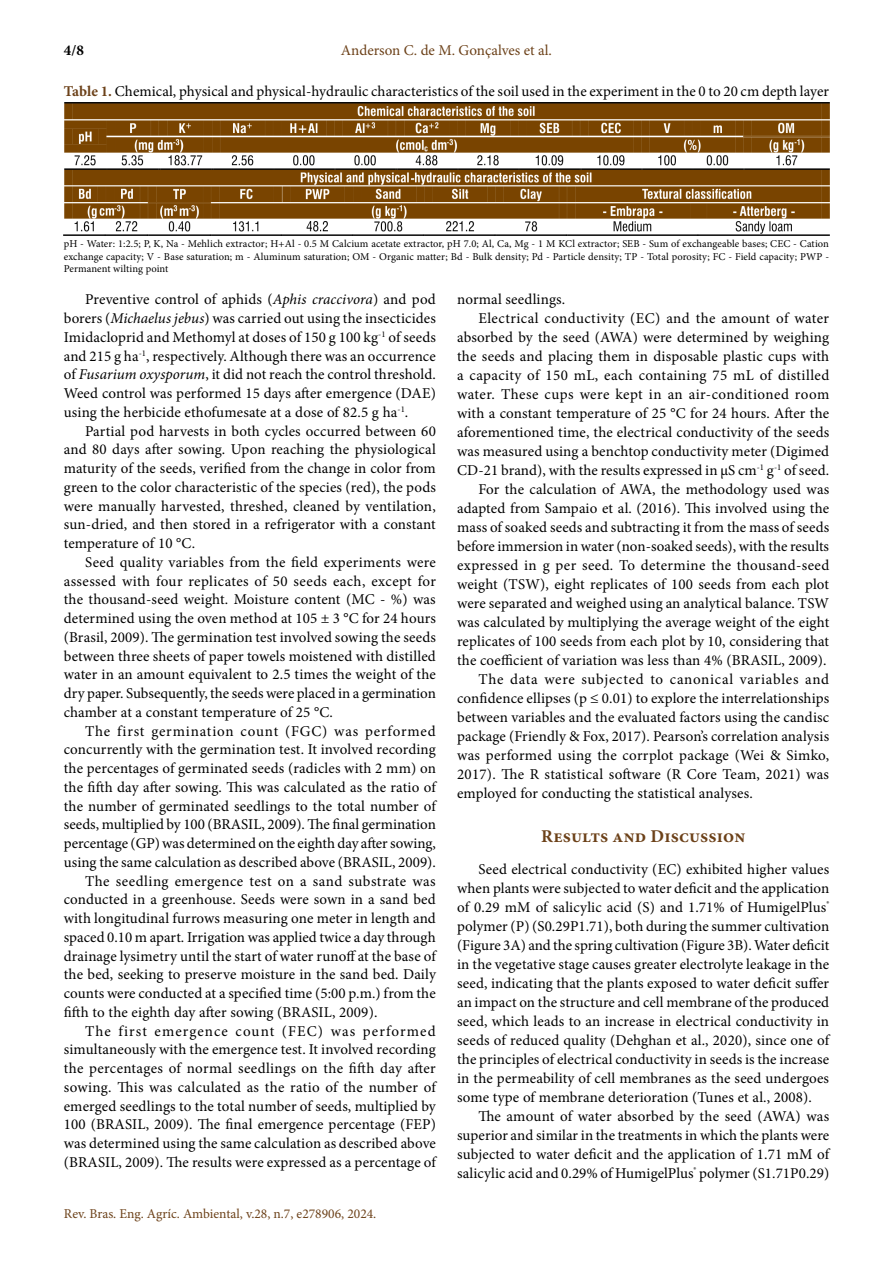
<style>
.page{position:relative;width:893px;height:1263px;background:#fff}
.page>*{position:absolute;margin:0;border:0;box-sizing:border-box;transform-origin:0 0}
.t1{font:700 18px "Minion Pro";letter-spacing:.01em;color:#6c4119}
.t2{font:15px/18.8px "Minion Pro";letter-spacing:.005em;color:#000;text-align:justify}
.t3{font:15px "Minion Pro";letter-spacing:.025em;color:#000}
.t4{font:15px "Minion Pro";letter-spacing:.03em;color:#000}
.t5{font:15px "Minion Pro";letter-spacing:.045em;color:#000}
.t6{font:15px "Minion Pro";letter-spacing:.055em;color:#000}
.t7{font:15px "Minion Pro";letter-spacing:.07em;color:#000}
.t8{font:15px "Minion Pro";color:#6c4119}
.t9{font:700 15px "Minion Pro";color:#000}
.t10{font:13.5px "Minion Pro";color:#6c4119}
.t11{font:10.5px/12.6px "Minion Pro";letter-spacing:.01em;color:#000;text-align:justify}
.s1{font-weight:700;color:#6c4119}
.s2{font-style:italic}
</style>
<div class="page">
<img style="left:64px;top:102px;width:765px;height:133px">
<p class="t9" style="left:64px;top:40px;width:21px">4/8</p>
<p class="t8" style="left:341px;top:40px;width:213px">Anderson C. de M. Gonçalves et al.</p>
<p class="t2" style="left:64px;top:82px;width:767px"><span class="s1">Table 1.</span> Chemical, physical and physical-hydraulic characteristics of the soil used in the experiment in the 0 to 20 cm depth layer</p>
<p class="t11" style="left:64px;top:237px;width:767px">pH - Water: 1:2.5; P, K, Na - Mehlich extractor; H+Al - 0.5 M Calcium acetate extractor, pH 7.0; Al, Ca, Mg - 1 M KCl extractor; SEB - Sum of exchangeable bases; CEC - Cation exchange capacity; V - Base saturation; m - Aluminum saturation; OM - Organic matter; Bd - Bulk density; Pd - Particle density; TP - Total porosity; FC - Field capacity; PWP - Permanent wilting point</p>
<p class="t2" style="left:64px;top:290px;width:374px;text-indent:21px">Preventive control of aphids (<span class="s2">Aphis craccivora</span>) and pod borers (<span class="s2">Michaelus jebus</span>) was carried out using the insecticides Imidacloprid and Methomyl at doses of 150 g 100 kg<sup>-1</sup> of seeds and 215 g ha<sup>-1</sup>, respectively. Although there was an occurrence of <span class="s2">Fusarium oxysporum</span>, it did not reach the control threshold.<br>Weed control was performed 15 days after emergence (DAE) using the herbicide ethofumesate at a dose of 82.5 g ha<sup>-1</sup>.</p>
<p class="t2" style="left:64px;top:421px;width:374px;text-indent:21px">Partial pod harvests in both cycles occurred between 60 and 80 days after sowing. Upon reaching the physiological maturity of the seeds, verified from the change in color from green to the color characteristic of the species (red), the pods were manually harvested, threshed, cleaned by ventilation, sun-dried, and then stored in a refrigerator with a constant temperature of 10 °C.</p>
<p class="t2" style="left:64px;top:553px;width:374px;text-indent:21px">Seed quality variables from the field experiments were assessed with four replicates of 50 seeds each, except for the thousand-seed weight. Moisture content (MC - %) was determined using the oven method at 105 ± 3 °C for 24 hours (Brasil, 2009). The germination test involved sowing the seeds between three sheets of paper towels moistened with distilled water in an amount equivalent to 2.5 times the weight of the dry paper. Subsequently, the seeds were placed in a germination chamber at a constant temperature of 25 °C.</p>
<p class="t6" style="left:85px;top:721px;width:352px">The first germination count (FGC) was performed</p>
<p class="t2" style="left:64px;top:740px;width:374px">concurrently with the germination test. It involved recording</p>
<p class="t2" style="left:64px;top:759px;width:374px">the percentages of germinated seeds (radicles with 2 mm) on</p>
<p class="t2" style="left:64px;top:778px;width:374px">the fifth day after sowing. This was calculated as the ratio of</p>
<p class="t2" style="left:64px;top:796px;width:374px">the number of germinated seedlings to the total number of</p>
<p class="t2" style="left:64px;top:815px;width:374px">seeds, multiplied by 100 (BRASIL, 2009). The final germination</p>
<p class="t2" style="left:64px;top:834px;width:374px">percentage (GP) was determined on the eighth day after sowing,</p>
<p class="t2" style="left:64px;top:853px;width:374px">using the same calculation as described above (BRASIL, 2009).</p>
<p class="t4" style="left:85px;top:871px;width:352px">The seedling emergence test on a sand substrate was</p>
<p class="t2" style="left:64px;top:890px;width:374px">conducted in a greenhouse. Seeds were sown in a sand bed</p>
<p class="t2" style="left:64px;top:909px;width:374px">with longitudinal furrows measuring one meter in length and</p>
<p class="t2" style="left:64px;top:928px;width:373px">spaced 0.10 m apart. Irrigation was applied twice a day through</p>
<p class="t2" style="left:64px;top:946px;width:373px">drainage lysimetry until the start of water runoff at the base of</p>
<p class="t2" style="left:64px;top:965px;width:374px">the bed, seeking to preserve moisture in the sand bed. Daily</p>
<p class="t2" style="left:64px;top:984px;width:373px">counts were conducted at a specified time (5:00 p.m.) from the</p>
<p class="t2" style="left:64px;top:1003px;width:315px">fifth to the eighth day after sowing (BRASIL, 2009).</p>
<p class="t7" style="left:85px;top:1021px;width:352px">The first emergence count (FEC) was performed</p>
<p class="t2" style="left:64px;top:1040px;width:374px">simultaneously with the emergence test. It involved recording</p>
<p class="t2" style="left:64px;top:1059px;width:374px">the percentages of normal seedlings on the fifth day after</p>
<p class="t2" style="left:64px;top:1078px;width:374px">sowing. This was calculated as the ratio of the number of</p>
<p class="t2" style="left:64px;top:1096px;width:374px">emerged seedlings to the total number of seeds, multiplied by</p>
<p class="t2" style="left:64px;top:1115px;width:374px">100 (BRASIL, 2009). The final emergence percentage (FEP)</p>
<p class="t2" style="left:64px;top:1134px;width:374px">was determined using the same calculation as described above</p>
<p class="t2" style="left:64px;top:1153px;width:374px">(BRASIL, 2009). The results were expressed as a percentage of</p>
<p class="t10" style="left:64px;top:1204px;width:314px">Rev. Bras. Eng. Agríc. Ambiental, v.28, n.7, e278906, 2024.</p>
<p class="t2" style="left:457px;top:290px;width:110px">normal seedlings.</p>
<p class="t3" style="left:478px;top:308px;width:352px">Electrical conductivity (EC) and the amount of water</p>
<p class="t2" style="left:457px;top:328px;width:374px">absorbed by the seed (AWA) were determined by weighing</p>
<p class="t2" style="left:457px;top:347px;width:374px">the seeds and placing them in disposable plastic cups with</p>
<p class="t3" style="left:457px;top:365px;width:374px">a capacity of 150 mL, each containing 75 mL of distilled</p>
<p class="t3" style="left:457px;top:384px;width:374px">water. These cups were kept in an air-conditioned room</p>
<p class="t2" style="left:457px;top:404px;width:374px">with a constant temperature of 25 °C for 24 hours. After the</p>
<p class="t2" style="left:457px;top:423px;width:374px">aforementioned time, the electrical conductivity of the seeds</p>
<p class="t2" style="left:457px;top:442px;width:374px">was measured using a benchtop conductivity meter (Digimed</p>
<p class="t2" style="left:457px;top:461px;width:374px">CD-21 brand), with the results expressed in μS cm<sup>-1</sup> g<sup>-1</sup> of seed.</p>
<p class="t2" style="left:478px;top:480px;width:352px">For the calculation of AWA, the methodology used was</p>
<p class="t2" style="left:457px;top:499px;width:374px">adapted from Sampaio et al. (2016). This involved using the</p>
<p class="t2" style="left:457px;top:518px;width:374px">mass of soaked seeds and subtracting it from the mass of seeds</p>
<p class="t2" style="left:457px;top:537px;width:373px">before immersion in water (non-soaked seeds), with the results</p>
<p class="t3" style="left:457px;top:555px;width:374px">expressed in g per seed. To determine the thousand-seed</p>
<p class="t2" style="left:457px;top:575px;width:374px">weight (TSW), eight replicates of 100 seeds from each plot</p>
<p class="t2" style="left:457px;top:594px;width:374px">were separated and weighed using an analytical balance. TSW</p>
<p class="t2" style="left:457px;top:613px;width:374px">was calculated by multiplying the average weight of the eight</p>
<p class="t2" style="left:457px;top:632px;width:374px">replicates of 100 seeds from each plot by 10, considering that</p>
<p class="t2" style="left:457px;top:651px;width:371px">the coefficient of variation was less than 4% (BRASIL, 2009).</p>
<p class="t5" style="left:478px;top:669px;width:352px">The data were subjected to canonical variables and</p>
<p class="t2" style="left:457px;top:689px;width:374px">confidence ellipses (p ≤ 0.01) to explore the interrelationships</p>
<p class="t2" style="left:457px;top:708px;width:374px">between variables and the evaluated factors using the candisc</p>
<p class="t2" style="left:457px;top:727px;width:374px">package (Friendly &amp; Fox, 2017). Pearson’s correlation analysis</p>
<p class="t2" style="left:457px;top:746px;width:374px">was performed using the corrplot package (Wei &amp; Simko,</p>
<p class="t2" style="left:457px;top:765px;width:373px">2017). The R statistical software (R Core Team, 2021) was</p>
<p class="t2" style="left:457px;top:784px;width:297px">employed for conducting the statistical analyses.</p>
<p class="t1" style="left:541px;top:824px;width:206px">Results and Discussion</p>
<p class="t2" style="left:457px;top:860px;width:374px;text-indent:21px">Seed electrical conductivity (EC) exhibited higher values when plants were subjected to water deficit and the application of 0.29 mM of salicylic acid (S) and 1.71% of HumigelPlus<sup>® </sup>polymer (P) (S0.29P1.71), both during the summer cultivation (Figure 3A) and the spring cultivation (Figure 3B). Water deficit in the vegetative stage causes greater electrolyte leakage in the seed, indicating that the plants exposed to water deficit suffer an impact on the structure and cell membrane of the produced seed, which leads to an increase in electrical conductivity in seeds of reduced quality (Dehghan et al., 2020), since one of the principles of electrical conductivity in seeds is the increase in the permeability of cell membranes as the seed undergoes some type of membrane deterioration (Tunes et al., 2008).</p>
<p class="t2" style="left:457px;top:1107px;width:374px;text-indent:21px">The amount of water absorbed by the seed (AWA) was superior and similar in the treatments in which the plants were subjected to water deficit and the application of 1.71 mM of salicylic acid and 0.29% of HumigelPlus<sup>®</sup> polymer (S1.71P0.29)</p>
</div>
